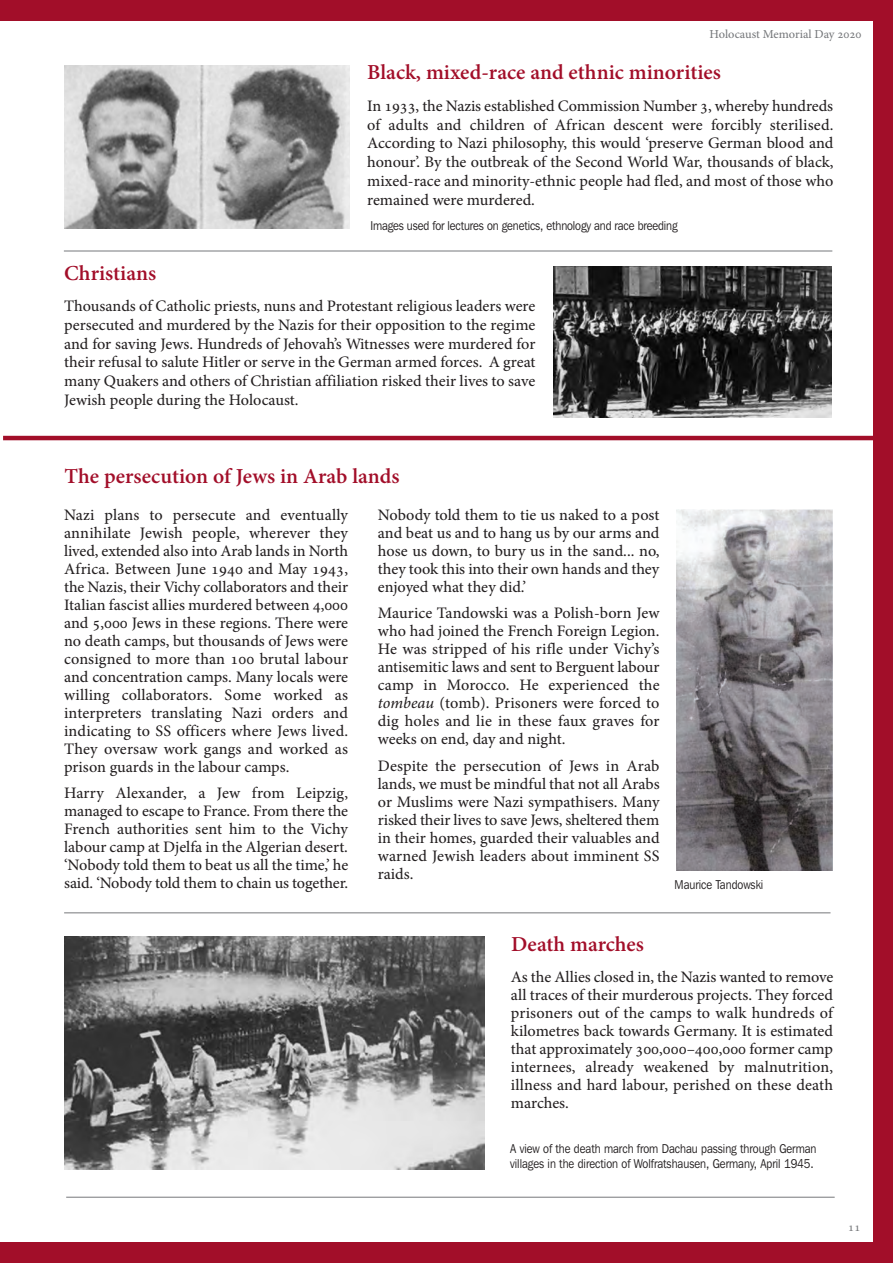
<style>
.page{position:relative;width:893px;height:1263px;background:#fff}
.page>*{position:absolute;margin:0;border:0;box-sizing:border-box;transform-origin:0 0}
.t1{font:700 21px "Adobe Hebrew";color:#a20e29}
.t2{font:15.75px/18px "Adobe Hebrew";color:#231f20;text-align:justify}
.t3{font:12.75px/15px "Franklin Gothic IT Cby BT";color:#231f20;scale:.87 1}
.t4{font:12px "Adobe Hebrew";color:#76787b}
.s1{font-style:italic}
</style>
<div class="page">
<div style="left:0;top:0;width:892px;height:1263px;background:#a20e29"></div>
<div style="left:0;top:22px;width:872px;height:1220px;background:#fff"></div>
<hr style="left:3px;top:436px;width:880px;height:4px;background:#a20e29">
<hr style="left:64px;top:913px;width:766px;height:1px;background:#76787b">
<img style="left:676px;top:510px;width:155px;height:360px">
<img style="left:64px;top:937px;width:420px;height:233px">
<hr style="left:66px;top:1197px;width:768px;height:1px;background:#76787b">
<hr style="left:64px;top:251px;width:768px;height:1px;background:#76787b">
<img style="left:65px;top:65px;width:284px;height:163px">
<img style="left:553px;top:266px;width:277px;height:151px">
<p class="t4" style="left:709px;top:30px;width:153px">Holocaust Memorial Day 2020</p>
<h1 class="t1" style="left:367px;top:65px;width:355px">Black, mixed-race and ethnic minorities</h1>
<p class="t2" style="left:367px;top:98px;width:467px;line-height:18.8px">In 1933, the Nazis established Commission Number 3, whereby hundreds of adults and children of African descent were forcibly sterilised.<br>According to Nazi philosophy, this would ‘preserve German blood and honour’. By the outbreak of the Second World War, thousands of black, mixed-race and minority-ethnic people had fled, and most of those who remained were murdered.</p>
<p class="t3" style="left:370px;top:219px;width:354px">Images used for lectures on genetics, ethnology and race breeding</p>
<h1 class="t1" style="left:64px;top:265px;width:93px">Christians</h1>
<p class="t2" style="left:64px;top:298px;width:473px;line-height:18.8px">Thousands of Catholic priests, nuns and Protestant religious leaders were persecuted and murdered by the Nazis for their opposition to the regime and for saving Jews. Hundreds of Jehovah’s Witnesses were murdered for their refusal to salute Hitler or serve in the German armed forces. A great many Quakers and others of Christian affiliation risked their lives to save Jewish people during the Holocaust.</p>
<h1 class="t1" style="left:64px;top:469px;width:336px">The persecution of Jews in Arab lands</h1>
<p class="t2" style="left:64px;top:507px;width:285px">Nazi plans to persecute and eventually annihilate Jewish people, wherever they lived, extended also into Arab lands in North Africa. Between June 1940 and May 1943, the Nazis, their Vichy collaborators and their Italian fascist allies murdered between 4,000 and 5,000 Jews in these regions. There were no death camps, but thousands of Jews were consigned to more than 100 brutal labour and concentration camps. Many locals were willing collaborators. Some worked as interpreters translating Nazi orders and indicating to SS officers where Jews lived.<br>They oversaw work gangs and worked as prison guards in the labour camps.</p>
<p class="t2" style="left:64px;top:786px;width:285px">Harry Alexander, a Jew from Leipzig, managed to escape to France. From there the French authorities sent him to the Vichy labour camp at Djelfa in the Algerian desert. ‘Nobody told them to beat us all the time,’ he said. ‘Nobody told them to chain us together.</p>
<p class="t2" style="left:378px;top:507px;width:283px">Nobody told them to tie us naked to a post and beat us and to hang us by our arms and hose us down, to bury us in the sand... no, they took this into their own hands and they enjoyed what they did.’</p>
<p class="t2" style="left:378px;top:606px;width:283px">Maurice Tandowski was a Polish-born Jew who had joined the French Foreign Legion.<br>He was stripped of his rifle under Vichy’s antisemitic laws and sent to Berguent labour camp in Morocco. He experienced the <span class="s1">tombeau</span> (tomb). Prisoners were forced to dig holes and lie in these faux graves for weeks on end, day and night.</p>
<p class="t2" style="left:378px;top:758px;width:283px">Despite the persecution of Jews in Arab lands, we must be mindful that not all Arabs or Muslims were Nazi sympathisers. Many risked their lives to save Jews, sheltered them in their homes, guarded their valuables and warned Jewish leaders about imminent SS raids.</p>
<p class="t3" style="left:674px;top:878px;width:103px">Maurice Tandowski</p>
<h1 class="t1" style="left:511px;top:936px;width:134px">Death marches</h1>
<p class="t2" style="left:511px;top:969px;width:324px">As the Allies closed in, the Nazis wanted to remove all traces of their murderous projects. They forced prisoners out of the camps to walk hundreds of kilometres back towards Germany. It is estimated that approximately 300,000–400,000 former camp internees, already weakened by malnutrition, illness and hard labour, perished on these death marches.</p>
<p class="t3" style="left:510px;top:1142px;width:353px">A view of the death march from Dachau passing through German villages in the direction of Wolfratshausen, Germany, April 1945.</p>
<p class="t4" style="left:848px;top:1222px;width:14px">11</p>
</div>
